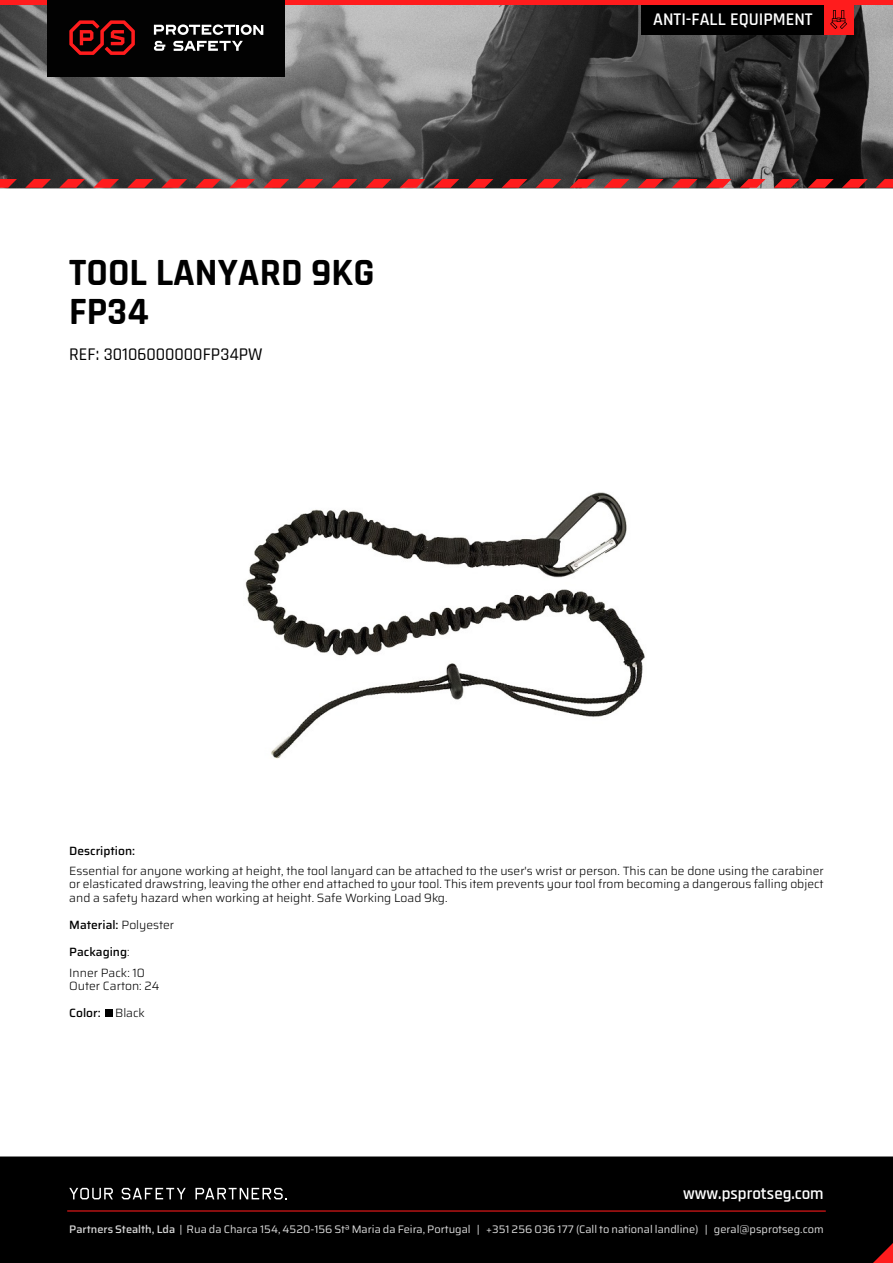
<style>
.page{position:relative;width:893px;height:1263px;background:#fff}
.page>*{position:absolute;margin:0;border:0;box-sizing:border-box;transform-origin:0 0}
.t1{font:700 39px/39px "Rajdhani";color:#000}
.t2{font:500 18px "Rajdhani";color:#000}
.t3{font:600 18px "Rajdhani";color:#fff}
.t4{font:600 16.95px "Rajdhani";color:#fff}
.t5{font:300 12px/13.5px "Saira";color:#000;text-align:justify}
.t6{font:500 12px "Saira";color:#000}
.t7{font:10.95px "Saira";color:#dadada}
.s1{font-weight:300}
.s2{font-weight:500}
</style>
<div class="page">
<img style="left:0;top:5px;width:893px;height:183px">
<div style="left:0;top:1156px;width:893px;height:107px;background:#000"></div>
<svg style="left:69px;top:1188px;width:44px;height:11px"></svg>
<svg style="left:122px;top:1188px;width:64px;height:11px"></svg>
<svg style="left:195px;top:1188px;width:92px;height:11px"></svg>
<hr style="left:67px;top:1210px;width:759px;height:1px;background:#ff1c1d">
<div style="left:0;top:0;width:893px;height:5px;background:#ff1c1d"></div>
<div style="left:47px;top:0;width:238px;height:76px;background:#020202"></div>
<svg style="left:154px;top:41px;width:11px;height:10px"></svg>
<svg style="left:154px;top:24px;width:109px;height:11px"></svg>
<svg style="left:173px;top:41px;width:70px;height:10px"></svg>
<svg style="left:69px;top:20px;width:66px;height:35px"></svg>
<div style="left:641px;top:5px;width:183px;height:29px;background:#000"></div>
<div style="left:824px;top:5px;width:29px;height:29px;background:#ff1c1d"></div>
<svg style="left:830px;top:10px;width:17px;height:19px"></svg>
<svg style="left:873px;top:1243px;width:20px;height:20px"></svg>
<svg style="left:0;top:179px;width:17px;height:9px"></svg>
<svg style="left:263px;top:179px;width:26px;height:9px"></svg>
<svg style="left:536px;top:179px;width:25px;height:9px"></svg>
<svg style="left:740px;top:179px;width:26px;height:9px"></svg>
<svg style="left:127px;top:179px;width:26px;height:9px"></svg>
<svg style="left:399px;top:179px;width:26px;height:9px"></svg>
<svg style="left:672px;top:179px;width:26px;height:9px"></svg>
<svg style="left:876px;top:179px;width:17px;height:9px"></svg>
<svg style="left:59px;top:179px;width:26px;height:9px"></svg>
<svg style="left:331px;top:179px;width:26px;height:9px"></svg>
<svg style="left:604px;top:179px;width:25px;height:9px"></svg>
<svg style="left:808px;top:179px;width:26px;height:9px"></svg>
<svg style="left:195px;top:179px;width:26px;height:9px"></svg>
<svg style="left:468px;top:179px;width:25px;height:9px"></svg>
<svg style="left:25px;top:179px;width:26px;height:9px"></svg>
<svg style="left:297px;top:179px;width:26px;height:9px"></svg>
<svg style="left:570px;top:179px;width:25px;height:9px"></svg>
<svg style="left:774px;top:179px;width:26px;height:9px"></svg>
<svg style="left:161px;top:179px;width:26px;height:9px"></svg>
<svg style="left:434px;top:179px;width:25px;height:9px"></svg>
<svg style="left:706px;top:179px;width:26px;height:9px"></svg>
<svg style="left:93px;top:179px;width:26px;height:9px"></svg>
<svg style="left:365px;top:179px;width:26px;height:9px"></svg>
<svg style="left:638px;top:179px;width:25px;height:9px"></svg>
<svg style="left:842px;top:179px;width:26px;height:9px"></svg>
<svg style="left:229px;top:179px;width:26px;height:9px"></svg>
<svg style="left:502px;top:179px;width:25px;height:9px"></svg>
<img style="left:245px;top:492px;width:400px;height:267px">
<div style="left:105px;top:1009px;width:7px;height:8px;background:#000"></div>
<h1 class="t1" style="left:69px;top:254px;width:307px">TOOL LANYARD 9KG<br>FP34</h1>
<h2 class="t2" style="left:69px;top:343px;width:195px">REF: 30106000000FP34PW</h2>
<h2 class="t3" style="left:653px;top:8px;width:161px">ANTI-FALL EQUIPMENT</h2>
<p class="t6" style="left:69px;top:841px;width:67px">Description:</p>
<p class="t5" style="left:69px;top:864px;width:756px">Essential for anyone working at height, the tool lanyard can be attached to the user's wrist or person. This can be done using the carabiner or elasticated drawstring, leaving the other end attached to your tool. This item prevents your tool from becoming a dangerous falling object and a safety hazard when working at height. Safe Working Load 9kg.</p>
<p class="t6" style="left:69px;top:915px;width:106px">Material: <span class="s1">Polyester</span></p>
<p class="t5" style="left:69px;top:941px;width:77px;line-height:21px"><span class="s2">Packaging</span>:<br>Inner Pack: 10</p>
<p class="t5" style="left:69px;top:979px;width:92px">Outer Carton: 24</p>
<p class="t6" style="left:69px;top:1003px;width:77px">Color: <span class="s1">Black</span></p>
<h3 class="t4" style="left:683px;top:1183px;width:142px">www.psprotseg.com</h3>
<p class="t7" style="left:69px;top:1221px;width:756px"><span class="s2">Partners Stealth, Lda</span> | Rua da Charca 154, 4520-156 Stª Maria da Feira, Portugal | +351 256 036 177 (Call to national landline) | geral@psprotseg.com</p>
</div>
